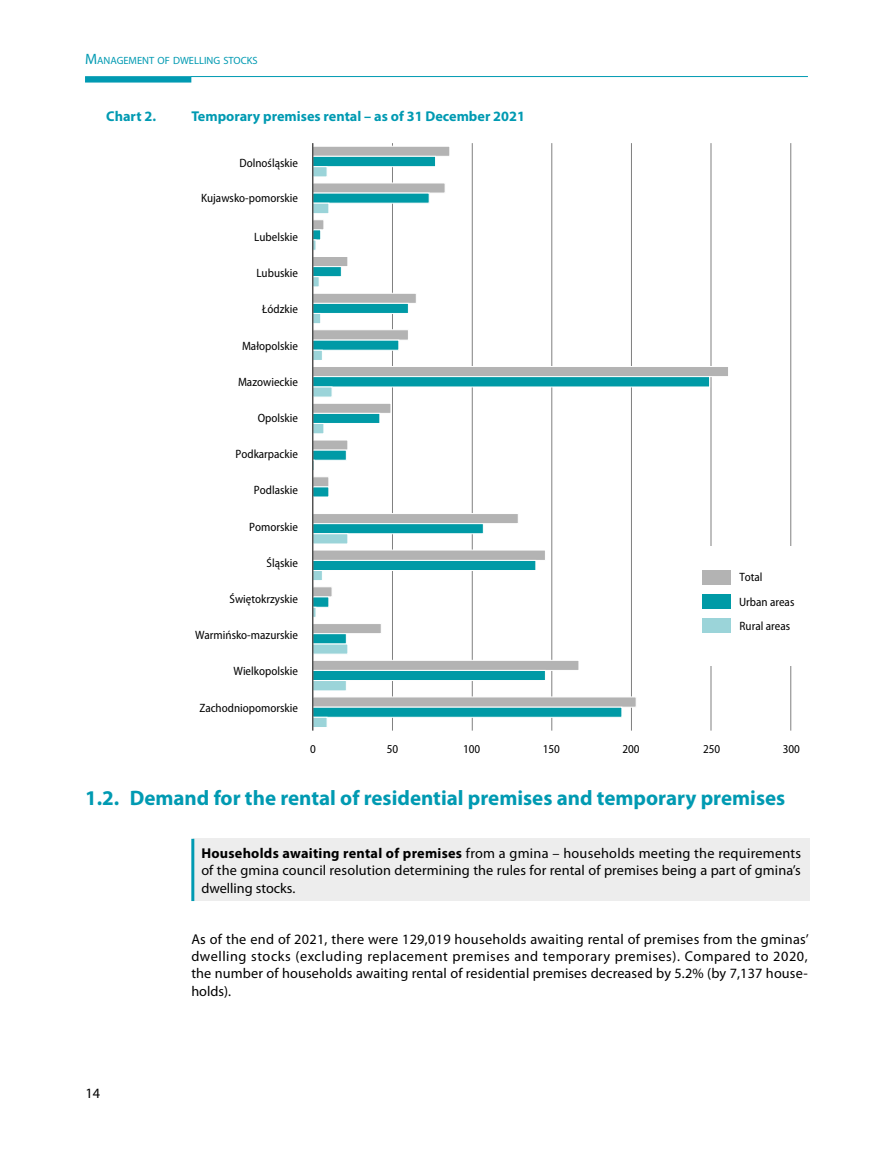
<style>
.page{position:relative;width:893px;height:1149px;background:#fff}
.page>*{position:absolute;margin:0;border:0;box-sizing:border-box;transform-origin:0 0}
.t1{font:700 21px "Myriad Pro";color:#009ab2}
.t2{font:14.25px/17.2px "Myriad Pro";letter-spacing:.01em;color:#000;text-align:justify}
.t3{font:700 14.25px "Myriad Pro";color:#009ab2}
.t4{font:semi-condensed 12px/25.2px "Myriad Pro";color:#000}
.t5{font:10.5px "Myriad Pro";color:#009ab2}
.s1{font-size:15px}
.s2{font-weight:700}
</style>
<div class="page">
<svg style="left:85px;top:76px;width:106px;height:6px"></svg>
<hr style="left:191px;top:76px;width:617px;height:1px;background:#009ab2">
<hr style="left:392px;top:143px;width:1px;height:587px;background:#808080">
<hr style="left:472px;top:143px;width:1px;height:587px;background:#808080">
<hr style="left:551px;top:143px;width:1px;height:587px;background:#808080">
<hr style="left:631px;top:143px;width:1px;height:587px;background:#808080">
<hr style="left:711px;top:143px;width:1px;height:587px;background:#808080">
<hr style="left:790px;top:143px;width:1px;height:587px;background:#808080">
<svg style="left:313px;top:145px;width:415px;height:562px"></svg>
<svg style="left:313px;top:155px;width:397px;height:563px"></svg>
<svg style="left:313px;top:166px;width:36px;height:562px"></svg>
<hr style="left:312px;top:143px;width:1px;height:587px;background:#000">
<div style="left:676px;top:546px;width:129px;height:119px;background:#fff"></div>
<div style="left:702px;top:570px;width:28px;height:14px;background:#b3b3b3"></div>
<div style="left:702px;top:594px;width:28px;height:14px;background:#009aa6"></div>
<div style="left:702px;top:618px;width:28px;height:14px;background:#9bd4d9"></div>
<div style="left:193px;top:838px;width:616px;height:62px;background:#ededed"></div>
<hr style="left:191px;top:838px;width:3px;height:62px;background:#009ab2">
<p class="t5" style="left:85px;top:55px;width:174px"><span class="s1">M</span>ANAGEMENT OF DWELLING STOCKS</p>
<p class="t3" style="left:106px;top:108px;width:51px">Chart 2.</p>
<p class="t3" style="left:191px;top:108px;width:335px">Temporary premises rental – as of 31 December 2021</p>
<p class="t4" style="left:240px;top:150px;width:60px">Dolnośląskie</p>
<p class="t4" style="left:201px;top:186px;width:98px">Kujawsko-pomorskie</p>
<p class="t4" style="left:254px;top:224px;width:45px">Lubelskie</p>
<p class="t4" style="left:256px;top:260px;width:43px">Lubuskie</p>
<p class="t4" style="left:262px;top:297px;width:37px">Łódzkie</p>
<p class="t4" style="left:242px;top:333px;width:57px">Małopolskie</p>
<p class="t4" style="left:238px;top:369px;width:61px">Mazowieckie</p>
<p class="t4" style="left:258px;top:405px;width:42px">Opolskie</p>
<p class="t4" style="left:236px;top:441px;width:64px">Podkarpackie</p>
<p class="t4" style="left:254px;top:478px;width:46px">Podlaskie</p>
<p class="t4" style="left:249px;top:514px;width:50px">Pomorskie</p>
<p class="t4" style="left:267px;top:550px;width:33px">Śląskie</p>
<p class="t4" style="left:230px;top:586px;width:70px">Świętokrzyskie</p>
<p class="t4" style="left:195px;top:622px;width:104px">Warmińsko-mazurskie</p>
<p class="t4" style="left:233px;top:658px;width:66px">Wielkopolskie</p>
<p class="t4" style="left:199px;top:695px;width:100px">Zachodniopomorskie</p>
<p class="t4" style="left:739px;top:564px;width:57px">Total<br>Urban areas</p>
<p class="t4" style="left:740px;top:613px;width:52px">Rural areas</p>
<p class="t4" style="left:310px;top:736px;width:7px">0</p>
<p class="t4" style="left:387px;top:736px;width:13px">50</p>
<p class="t4" style="left:463px;top:736px;width:19px">100</p>
<p class="t4" style="left:543px;top:736px;width:19px">150</p>
<p class="t4" style="left:622px;top:736px;width:19px">200</p>
<p class="t4" style="left:703px;top:736px;width:19px">250</p>
<p class="t4" style="left:783px;top:736px;width:19px">300</p>
<h1 class="t1" style="left:85px;top:785px;width:702px">1.2. Demand for the rental of residential premises and temporary premises</h1>
<p class="t2" style="left:86px;top:1084px;width:16px">14</p>
<p class="t2" style="left:201px;top:844px;width:601px"><span class="s2">Households awaiting rental of premises</span> from a gmina – households meeting the requirements of the gmina council resolution determining the rules for rental of premises being a part of gmina’s dwelling stocks.</p>
<p class="t2" style="left:191px;top:930px;width:619px">As of the end of 2021, there were 129,019 households awaiting rental of premises from the gminas’ dwelling stocks (excluding replacement premises and temporary premises). Compared to 2020, the number of households awaiting rental of residential premises decreased by 5.2% (by 7,137 house&shy;holds).</p>
</div>
